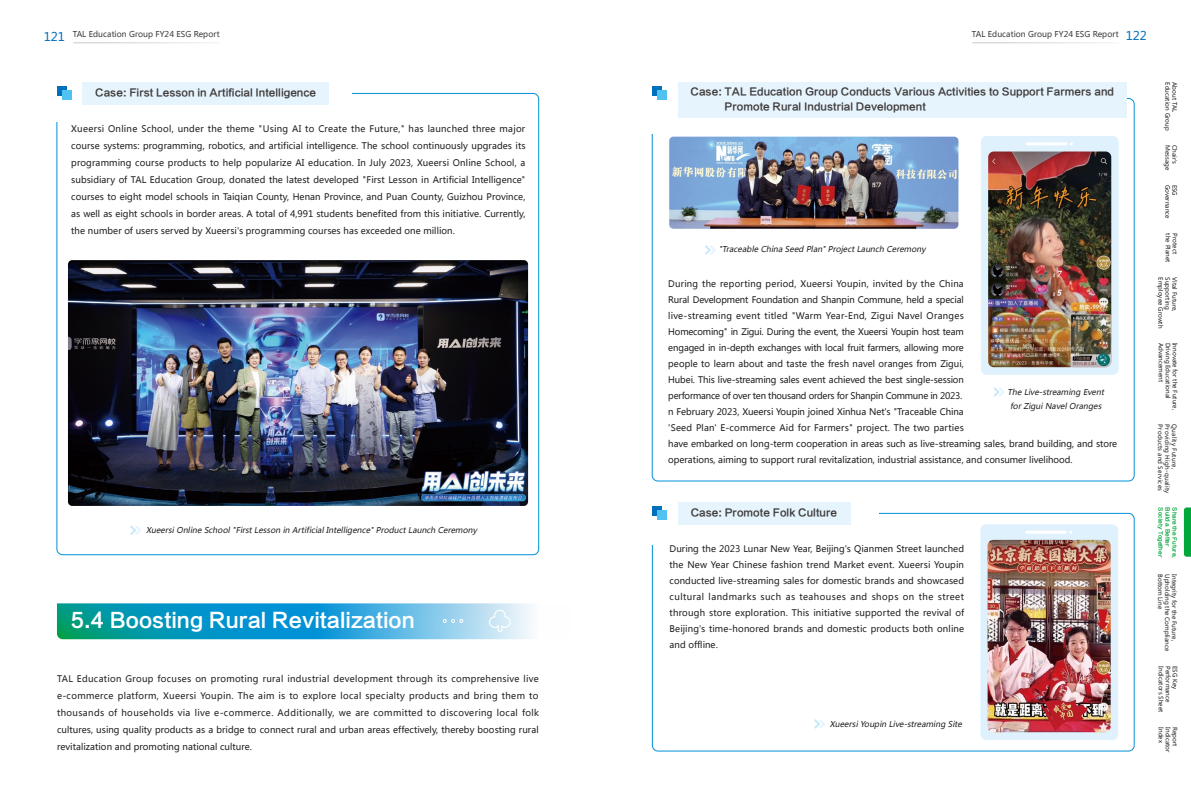
<style>
.page{position:relative;width:1191px;height:808px;background:#fff}
.page>*{position:absolute;margin:0;border:0;box-sizing:border-box;transform-origin:0 0}
.t1{font:20px "FZLTCHJW GB1 0";color:#fff}
.t2{font:10px/15px "FZLTCHJW GB1 0";color:#3e3a39}
.t3{font:9px/16px "Microsoft Ya Hei";letter-spacing:-.01em;color:#1f1e1d;text-align:justify}
.t4{font:italic 8px/14px "Microsoft Ya Hei";color:#1f1e1d;text-align:center}
.t5{font:8px "Microsoft Ya Hei";color:#3e3a39}
.t6{font:6px "Microsoft Ya Hei";color:#1f1e1d}
.t7{font:6px "Microsoft Ya Hei";letter-spacing:.03em;color:#1f1e1d}
.t8{font:5.5px "FZLTCHJW GB1 0";color:#00a73b}
.s1{font-size:12px;color:#006fbc}
</style>
<div class="page">
<hr style="left:73px;top:43px;width:147px;height:1px;background:#c9caca">
<hr style="left:972px;top:43px;width:146px;height:1px;background:#c9caca">
<div style="left:652px;top:513px;width:482px;height:238px;border:1px solid #0091d7;border-radius:6px"></div>
<div style="left:644px;top:501px;width:235px;height:44px;background:#fff"></div>
<div style="left:678px;top:502px;width:172px;height:22px;background:#e6f4fd"></div>
<div style="left:652px;top:506px;width:10px;height:9px;background:#006fbc"></div>
<div style="left:657px;top:510px;width:10px;height:9px;background:#4fc2f1"></div>
<svg style="left:814px;top:719px;width:11px;height:10px"></svg>
<div style="left:678px;top:82px;width:448px;height:36px;background:#e6f4fd"></div>
<div style="left:652px;top:86px;width:10px;height:10px;background:#006fbc"></div>
<div style="left:657px;top:90px;width:9px;height:10px;background:#4fc2f1"></div>
<div style="left:82px;top:82px;width:247px;height:23px;background:#e6f4fd"></div>
<div style="left:57px;top:86px;width:10px;height:9px;background:#006fbc"></div>
<div style="left:62px;top:90px;width:9px;height:9px;background:#4fc2f1"></div>
<svg style="left:130px;top:526px;width:11px;height:9px"></svg>
<svg style="left:57px;top:603px;width:474px;height:36px;background:#39abce"></svg>
<img style="left:68px;top:260px;width:460px;height:246px">
<div style="left:980px;top:524px;width:138px;height:216px;background:#def1fc;border-radius:6px"></div>
<img style="left:987px;top:540px;width:123px;height:192px">
<hr style="left:1025px;top:531px;width:41px;height:3px;background:#fff;border-radius:2px">
<svg style="left:705px;top:245px;width:11px;height:10px"></svg>
<svg style="left:993px;top:387px;width:11px;height:10px"></svg>
<div style="left:981px;top:136px;width:137px;height:239px;background:#def1fc;border-radius:6px"></div>
<img style="left:988px;top:151px;width:123px;height:216px">
<hr style="left:1026px;top:142px;width:41px;height:3px;background:#fff;border-radius:2px">
<img style="left:669px;top:137px;width:289px;height:92px">
<svg style="left:1183px;top:507px;width:8px;height:50px"></svg>
<p class="t5" style="left:44px;top:29px;width:177px"><span class="s1">121</span> TAL Education Group FY24 ESG Report</p>
<p class="t5" style="left:971px;top:29px;width:177px">TAL Education Group FY24 ESG Report <span class="s1">122</span></p>
<p class="t2" style="left:95px;top:85px;width:222px">Case: First Lesson in Artificial Intelligence</p>
<p class="t3" style="left:71px;top:120px;width:456px;line-height:17px">Xueersi Online School, under the theme "Using AI to Create the Future," has launched three major course systems: programming, robotics, and artificial intelligence. The school continuously upgrades its programming course products to help popularize AI education. In July 2023, Xueersi Online School, a subsidiary of TAL Education Group, donated the latest developed "First Lesson in Artificial Intelligence" courses to eight model schools in Taiqian County, Henan Province, and Puan County, Guizhou Province, as well as eight schools in border areas. A total of 4,991 students benefited from this initiative. Currently, the number of users served by Xueersi's programming courses has exceeded one million.</p>
<p class="t4" style="left:146px;top:523px;width:332px">Xueersi Online School "First Lesson in Artificial Intelligence" Product Launch Ceremony</p>
<h1 class="t1" style="left:71px;top:609px;width:346px">5.4 Boosting Rural Revitalization</h1>
<p class="t3" style="left:57px;top:670px;width:483px;line-height:17px">TAL Education Group focuses on promoting rural industrial development through its comprehensive live e-commerce platform, Xueersi Youpin. The aim is to explore local specialty products and bring them to thousands of households via live e-commerce. Additionally, we are committed to discovering local folk cultures, using quality products as a bridge to connect rural and urban areas effectively, thereby boosting rural revitalization and promoting national culture.</p>
<p class="t2" style="left:724px;top:84px;width:391px;text-indent:-34px">Case: TAL Education Group Conducts Various Activities to Support Farmers and<br>Promote Rural Industrial Development</p>
<p class="t4" style="left:719px;top:242px;width:208px">"Traceable China Seed Plan" Project Launch Ceremony</p>
<p class="t3" style="left:668px;top:276px;width:450px;text-align:left">During the reporting period, Xueersi Youpin, invited by the China<br>Rural Development Foundation and Shanpin Commune, held a special<br>live-streaming event titled "Warm Year-End, Zigui Navel Oranges<br>Homecoming" in Zigui. During the event, the Xueersi Youpin host team<br>engaged in in-depth exchanges with local fruit farmers, allowing more<br>people to learn about and taste the fresh navel oranges from Zigui,<br>Hubei. This live-streaming sales event achieved the best single-session<br>performance of over ten thousand orders for Shanpin Commune in 2023.<br>n February 2023, Xueersi Youpin joined Xinhua Net's "Traceable China<br>'Seed Plan' E-commerce Aid for Farmers" project. The two parties<br>have embarked on long-term cooperation in areas such as live-streaming sales, brand building, and store operations, aiming to support rural revitalization, industrial assistance, and consumer livelihood.</p>
<p class="t4" style="left:1007px;top:384px;width:100px">The Live-streaming Event for Zigui Navel Oranges</p>
<p class="t2" style="left:690px;top:505px;width:148px">Case: Promote Folk Culture</p>
<p class="t3" style="left:669px;top:540px;width:296px">During the 2023 Lunar New Year, Beijing's Qianmen Street launched the New Year Chinese fashion trend Market event. Xueersi Youpin conducted live-streaming sales for domestic brands and showcased cultural landmarks such as teahouses and shops on the street through store exploration. This initiative supported the revival of Beijing's time-honored brands and domestic products both online and offline.</p>
<p class="t4" style="left:829px;top:717px;width:136px">Xueersi Youpin Live-streaming Site</p>
<p class="t6" style="left:1171px;top:82px;width:50px;rotate:90deg">Education Group</p>
<p class="t6" style="left:1178px;top:82px;width:31px;rotate:90deg">About TAL</p>
<p class="t6" style="left:1171px;top:145px;width:27px;rotate:90deg">Message</p>
<p class="t6" style="left:1178px;top:145px;width:21px;rotate:90deg">Chair's</p>
<p class="t6" style="left:1171px;top:185px;width:36px;rotate:90deg">Governance</p>
<p class="t6" style="left:1178px;top:185px;width:13px;rotate:90deg">ESG</p>
<p class="t6" style="left:1172px;top:233px;width:31px;rotate:90deg">the Planet</p>
<p class="t6" style="left:1179px;top:233px;width:22px;rotate:90deg">Protect</p>
<p class="t6" style="left:1164px;top:277px;width:53px;rotate:90deg">Employee Growth</p>
<p class="t6" style="left:1171px;top:277px;width:34px;rotate:90deg">Supporting</p>
<p class="t6" style="left:1178px;top:277px;width:36px;rotate:90deg">Vital Future,</p>
<p class="t6" style="left:1165px;top:343px;width:41px;rotate:90deg">Advancement</p>
<p class="t6" style="left:1172px;top:343px;width:57px;rotate:90deg">Driving Educational</p>
<p class="t6" style="left:1179px;top:343px;width:69px;rotate:90deg">Innovate for the Future,</p>
<p class="t7" style="left:1164px;top:424px;width:68px;rotate:90deg">Products and Services</p>
<p class="t7" style="left:1171px;top:424px;width:70px;rotate:90deg">Providing High-quality</p>
<p class="t7" style="left:1178px;top:424px;width:46px;rotate:90deg">Quality Future,</p>
<p class="t8" style="left:1163px;top:507px;width:51px;rotate:90deg">Society Together</p>
<p class="t8" style="left:1170px;top:507px;width:41px;rotate:90deg">Build a Better</p>
<p class="t8" style="left:1177px;top:507px;width:52px;rotate:90deg">Share the Future,</p>
<p class="t6" style="left:1164px;top:574px;width:36px;rotate:90deg">Bottom Line</p>
<p class="t6" style="left:1171px;top:574px;width:79px;rotate:90deg">Upholding the Compliance</p>
<p class="t6" style="left:1178px;top:574px;width:68px;rotate:90deg">Integrity for the Future,</p>
<p class="t6" style="left:1165px;top:666px;width:48px;rotate:90deg">Indicators Sheet</p>
<p class="t6" style="left:1172px;top:666px;width:38px;rotate:90deg">Performance</p>
<p class="t6" style="left:1179px;top:666px;width:25px;rotate:90deg">ESG Key</p>
<p class="t6" style="left:1165px;top:727px;width:17px;rotate:90deg">Index</p>
<p class="t6" style="left:1172px;top:727px;width:27px;rotate:90deg">Indicator</p>
<p class="t6" style="left:1179px;top:727px;width:21px;rotate:90deg">Report</p>
</div>
